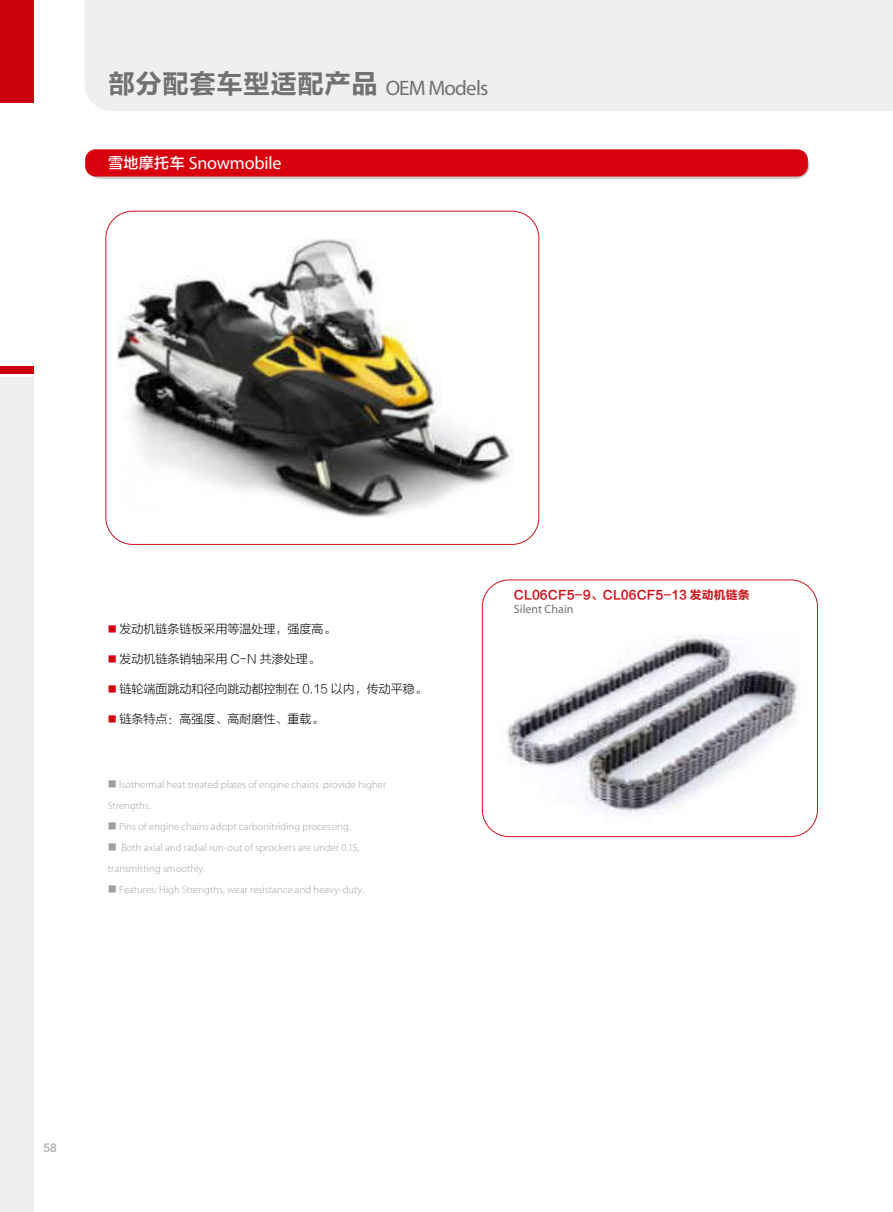
<style>
.page{position:relative;width:893px;height:1212px;background:#fff}
.page>*{position:absolute;margin:0;border:0;box-sizing:border-box;transform-origin:0 0}
.t1{font:27px "FZLTCHJW GB1 0";color:#727171}
.t2{font:18px "Myriad Pro";letter-spacing:-.01em;color:#fff}
.t3{font:12px "FZLTXHK GBK1 0";color:#000}
.t4{font:12px "FZLTCHJW GB1 0";color:#d0121b}
.t5{font:12px "Myriad Pro";color:#727171}
.t6{font:12px "Arial";color:#9fa0a0}
.t7{font:300 10.5px/21px "Myriad Pro";letter-spacing:.01em;color:#9fa0a0}
.s1{font-family:"Myriad Pro";font-size:21px}
.s2{font-family:"FZLTZHK GBK1 0";font-size:15px}
.s3{font-size:9px;color:#d8000f}
.s4{font-family:"FZLTZHUNHK GBK1 0";font-weight:400;font-size:9px}
.s5{font-family:"Adobe Song Std"}
</style>
<div class="page">
<div style="left:0;top:377px;width:34px;height:835px;background:#efefef"></div>
<div style="left:0;top:366px;width:34px;height:7px;background:#cb000c"></div>
<div style="left:0;top:0;width:34px;height:103px;background:#cb000c"></div>
<div style="left:85px;top:0;width:808px;height:111px;background:#efefef"></div>
<div style="left:87px;top:152px;width:722px;height:27px;background:#c9caca;border-radius:14px"></div>
<div style="left:85px;top:149px;width:723px;height:28px;background:#d8000f;border-radius:11px"></div>
<img style="left:117px;top:238px;width:397px;height:279px">
<img style="left:506px;top:635px;width:292px;height:180px">
<div style="left:482px;top:579px;width:336px;height:258px;border:1px solid #d0121b;border-radius:27px"></div>
<h1 class="t1" style="left:108px;top:69px;width:382px">部分配套车型适配产品 <span class="s1">OEM Models</span></h1>
<h2 class="t2" style="left:108px;top:156px;width:175px"><span class="s2">雪地摩托车</span> Snowmobile</h2>
<p class="t3" style="left:108px;top:622px;width:229px"><span class="s3">■</span> 发动机链条链板采用等温处理，强度高。</p>
<p class="t3" style="left:108px;top:652px;width:213px"><span class="s3">■</span> 发动机链条销轴采用 C-N 共渗处理。</p>
<p class="t3" style="left:108px;top:682px;width:320px"><span class="s3">■</span> 链轮端面跳动和径向跳动都控制在 0.15 以内，传动平稳。</p>
<p class="t3" style="left:108px;top:712px;width:217px"><span class="s3">■</span> 链条特点：高强度、高耐磨性、重载。</p>
<p class="t7" style="left:108px;top:774px;width:280px"><span class="s4">■</span> Isothermal heat treated plates of engine chains provide higher<br>Strengths.</p>
<p class="t7" style="left:108px;top:816px;width:244px"><span class="s4">■</span> Pins of engine chains adopt carbonitriding processing.</p>
<p class="t7" style="left:108px;top:837px;width:253px"><span class="s4">■</span> Both axial and radial run-out of sprockets are under 0.15, transmitting smoothly.</p>
<p class="t7" style="left:108px;top:879px;width:258px"><span class="s4">■</span> Features: High Strengths, wear resistance and heavy-duty<span class="s5">.</span></p>
<p class="t4" style="left:514px;top:588px;width:237px">CL06CF5-9、CL06CF5-13 发动机链条</p>
<p class="t5" style="left:514px;top:605px;width:61px">Silent Chain</p>
<p class="t6" style="left:44px;top:1141px;width:15px">58</p>
</div>
